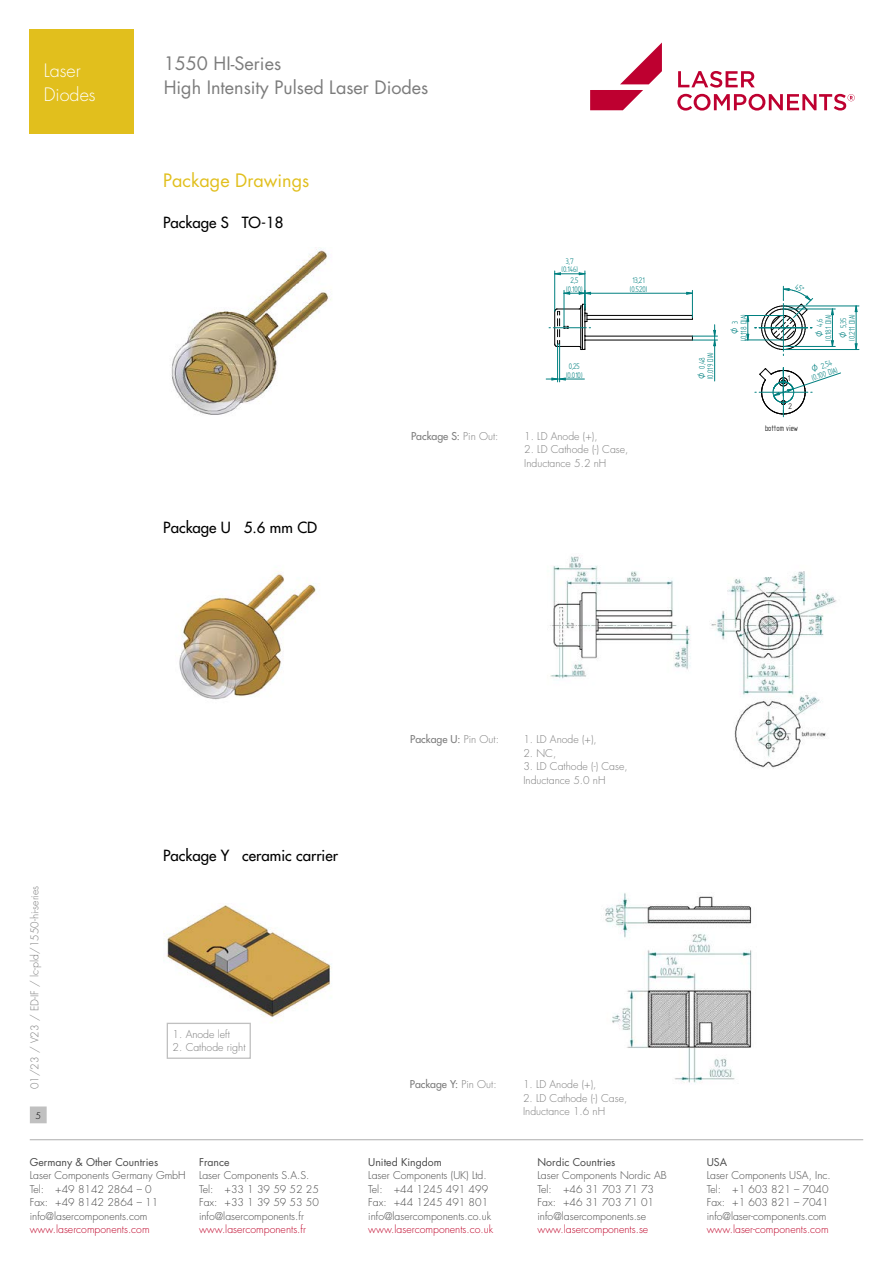
<style>
.page{position:relative;width:893px;height:1263px;background:#fff}
.page>*{position:absolute;margin:0;border:0;box-sizing:border-box;transform-origin:0 0}
.t1{font:18px/24px "Futura Std";color:#7c7c7c}
.t2{font:18px "Futura Std";color:#e1bf1d}
.t3{font:300 18px/24px "Futura Std";color:#fff}
.t4{font:500 15px "Futura Std";color:#000}
.t5{font:300 10.5px/13.5px "Futura Std";color:#484848}
.t6{font:300 10.5px/13.5px "Futura Std";color:#7c7c7c}
.t7{font:300 10.5px "Futura Std";color:#be0027}
.t8{font:10.5px "Futura Std";color:#484848}
.t9{font:500 10.5px "Futura Std";color:#7c7c7c}
.t10{font:9.15px/8.6px "Solid Edge ISO";color:#008080}
.t11{font:9.15px "Solid Edge ISO";color:#000}
.t12{font:300 9px "Futura Std";color:#000}
.s1{font-weight:300}
</style>
<div class="page">
<hr style="left:30px;top:1139px;width:833px;height:1px;background:#c0c0c0">
<div style="left:31px;top:1107px;width:15px;height:16px;background:#c0c0c0"></div>
<div style="left:30px;top:1106px;width:17px;height:17px;border:1px solid #c0c0c0"></div>
<svg style="left:677px;top:71px;width:178px;height:40px"></svg>
<svg style="left:590px;top:43px;width:72px;height:67px"></svg>
<hr style="left:585px;top:340px;width:107px;height:1px;background:#000">
<hr style="left:585px;top:336px;width:107px;height:1px;background:#000">
<hr style="left:587px;top:319px;width:105px;height:1px;background:#000">
<hr style="left:587px;top:315px;width:105px;height:1px;background:#000">
<hr style="left:585px;top:271px;width:1px;height:36px;background:#008080">
<hr style="left:554px;top:271px;width:1px;height:40px;background:#008080">
<svg style="left:554px;top:272px;width:7px;height:3px"></svg>
<hr style="left:555px;top:274px;width:30px;height:1px;background:#008080">
<hr style="left:557px;top:344px;width:1px;height:38px;background:#008080">
<hr style="left:559px;top:344px;width:1px;height:38px;background:#008080">
<svg style="left:551px;top:378px;width:15px;height:1px"></svg>
<hr style="left:546px;top:379px;width:38px;height:1px;background:#008080">
<svg style="left:686px;top:290px;width:7px;height:29px"></svg>
<hr style="left:585px;top:293px;width:107px;height:1px;background:#008080">
<svg style="left:692px;top:330px;width:25px;height:16px"></svg>
<hr style="left:714px;top:325px;width:1px;height:56px;background:#008080">
<hr style="left:745px;top:315px;width:38px;height:1px;background:#008080">
<hr style="left:745px;top:340px;width:38px;height:1px;background:#008080">
<svg style="left:746px;top:316px;width:3px;height:24px"></svg>
<hr style="left:783px;top:346px;width:52px;height:1px;background:#008080">
<hr style="left:783px;top:309px;width:52px;height:1px;background:#008080">
<svg style="left:831px;top:308px;width:3px;height:7px"></svg>
<hr style="left:832px;top:309px;width:1px;height:37px;background:#008080">
<hr style="left:783px;top:349px;width:76px;height:1px;background:#008080">
<hr style="left:783px;top:306px;width:76px;height:1px;background:#008080">
<hr style="left:856px;top:306px;width:1px;height:43px;background:#008080">
<svg style="left:549px;top:290px;width:42px;height:60px"></svg>
<img style="left:171px;top:249px;width:161px;height:166px">
<img style="left:179px;top:571px;width:137px;height:129px">
<img style="left:550px;top:555px;width:287px;height:214px">
<img style="left:163px;top:905px;width:168px;height:146px">
<img style="left:605px;top:893px;width:147px;height:190px">
<div style="left:167px;top:1023px;width:84px;height:36px;border:1px solid #c0c0c0"></div>
<div style="left:30px;top:30px;width:104px;height:104px;background:#e1bf1d"></div>
<svg style="left:831px;top:332px;width:5px;height:15px"></svg>
<svg style="left:755px;top:367px;width:86px;height:50px"></svg>
<svg style="left:755px;top:285px;width:68px;height:71px"></svg>
<h1 class="t3" style="left:44px;top:59px;width:53px">Laser<br>Diodes</h1>
<h1 class="t1" style="left:164px;top:52px;width:266px">1550 HI-Series<br>High Intensity Pulsed Laser Diodes</h1>
<h1 class="t2" style="left:163px;top:169px;width:148px">Package Drawings</h1>
<h2 class="t4" style="left:163px;top:213px;width:122px">Package S TO-18</h2>
<h2 class="t4" style="left:163px;top:518px;width:155px">Package U 5.6 mm CD</h2>
<p class="t10" style="left:562px;top:257px;width:18px;text-align:center">3,7 (0.146)</p>
<p class="t10" style="left:566px;top:276px;width:18px;text-align:center">2,5 (0.100)</p>
<p class="t10" style="left:566px;top:362px;width:18px">0,25 (0.010)</p>
<p class="t10" style="left:630px;top:276px;width:19px">13,21 (0.520)</p>
<p class="t9" style="left:411px;top:429px;width:89px">Package S: <span class="s1">Pin Out:</span></p>
<p class="t6" style="left:524px;top:430px;width:75px">1. LD Anode (+),</p>
<p class="t6" style="left:524px;top:443px;width:106px">2. LD Cathode (-) Case,<br>Inductance 5.2 nH</p>
<p class="t10" style="left:698px;top:379px;width:28px;text-align:center;rotate:-90deg">0,48 (0.019 DIA)</p>
<p class="t10" style="left:731px;top:341px;width:28px;text-indent:16px;rotate:-90deg">3 (0.118 DIA)</p>
<p class="t10" style="left:815px;top:341px;width:28px;text-indent:14px;rotate:-90deg">4,6 (0.181 DIA)</p>
<p class="t10" style="left:839px;top:341px;width:27px;text-indent:13px;rotate:-90deg">5,35 (0.211 DIA)</p>
<p class="t10" style="left:808px;top:366px;width:28px;text-indent:13px;rotate:-19deg">2,54 (0.100 DIA)</p>
<p class="t11" style="left:788px;top:374px;width:4px">1</p>
<p class="t11" style="left:788px;top:401px;width:5px">2</p>
<p class="t11" style="left:765px;top:423px;width:34px">bottom view</p>
<p class="t6" style="left:28px;top:1089px;width:205px;rotate:-90deg">01/23 / V23 / ED-IF / lc-pld/1550-hi-series</p>
<p class="t12" style="left:35px;top:1110px;width:7px">5</p>
<h2 class="t4" style="left:163px;top:846px;width:176px">Package Y ceramic carrier</h2>
<p class="t6" style="left:173px;top:1027px;width:59px">1. Anode left</p>
<p class="t6" style="left:173px;top:1041px;width:74px">2. Cathode right</p>
<p class="t8" style="left:30px;top:1155px;width:130px">Germany &amp; Other Countries</p>
<p class="t5" style="left:30px;top:1169px;width:157px">Laser Components Germany GmbH<br>Tel: +49 8142 2864 – 0<br>Fax: +49 8142 2864 – 11 info@lasercomponents.com</p>
<p class="t7" style="left:30px;top:1223px;width:121px">www.lasercomponents.com</p>
<p class="t8" style="left:199px;top:1155px;width:32px">France</p>
<p class="t5" style="left:199px;top:1169px;width:121px">Laser Components S.A.S.<br>Tel: +33 1 39 59 52 25<br>Fax: +33 1 39 59 53 50 info@lasercomponents.fr</p>
<p class="t7" style="left:199px;top:1223px;width:108px">www.lasercomponents.fr</p>
<p class="t9" style="left:410px;top:733px;width:90px">Package U: <span class="s1">Pin Out:</span></p>
<p class="t6" style="left:523px;top:733px;width:75px">1. LD Anode (+),</p>
<p class="t6" style="left:523px;top:746px;width:34px">2. NC,</p>
<p class="t6" style="left:523px;top:760px;width:106px">3. LD Cathode (-) Case,<br>Inductance 5.0 nH</p>
<p class="t9" style="left:410px;top:1077px;width:88px">Package Y: <span class="s1">Pin Out:</span></p>
<p class="t6" style="left:523px;top:1078px;width:75px">1. LD Anode (+),</p>
<p class="t6" style="left:523px;top:1091px;width:106px">2. LD Cathode (-) Case,<br>Inductance 1.6 nH</p>
<p class="t8" style="left:368px;top:1155px;width:75px">United Kingdom</p>
<p class="t5" style="left:368px;top:1169px;width:124px">Laser Components (UK) Ltd.<br>Tel: +44 1245 491 499<br>Fax: +44 1245 491 801 info@lasercomponents.co.uk</p>
<p class="t7" style="left:368px;top:1223px;width:126px">www.lasercomponents.co.uk</p>
<p class="t8" style="left:537px;top:1155px;width:79px">Nordic Countries</p>
<p class="t5" style="left:537px;top:1169px;width:131px">Laser Components Nordic AB<br>Tel: +46 31 703 71 73<br>Fax: +46 31 703 71 01 info@lasercomponents.se</p>
<p class="t7" style="left:537px;top:1223px;width:112px">www.lasercomponents.se</p>
<p class="t8" style="left:707px;top:1155px;width:22px">USA</p>
<p class="t5" style="left:707px;top:1169px;width:126px">Laser Components USA, Inc.<br>Tel: +1 603 821 – 7040<br>Fax: +1 603 821 – 7041 info@laser-components.com</p>
<p class="t7" style="left:707px;top:1223px;width:123px">www.laser-components.com</p>
</div>
